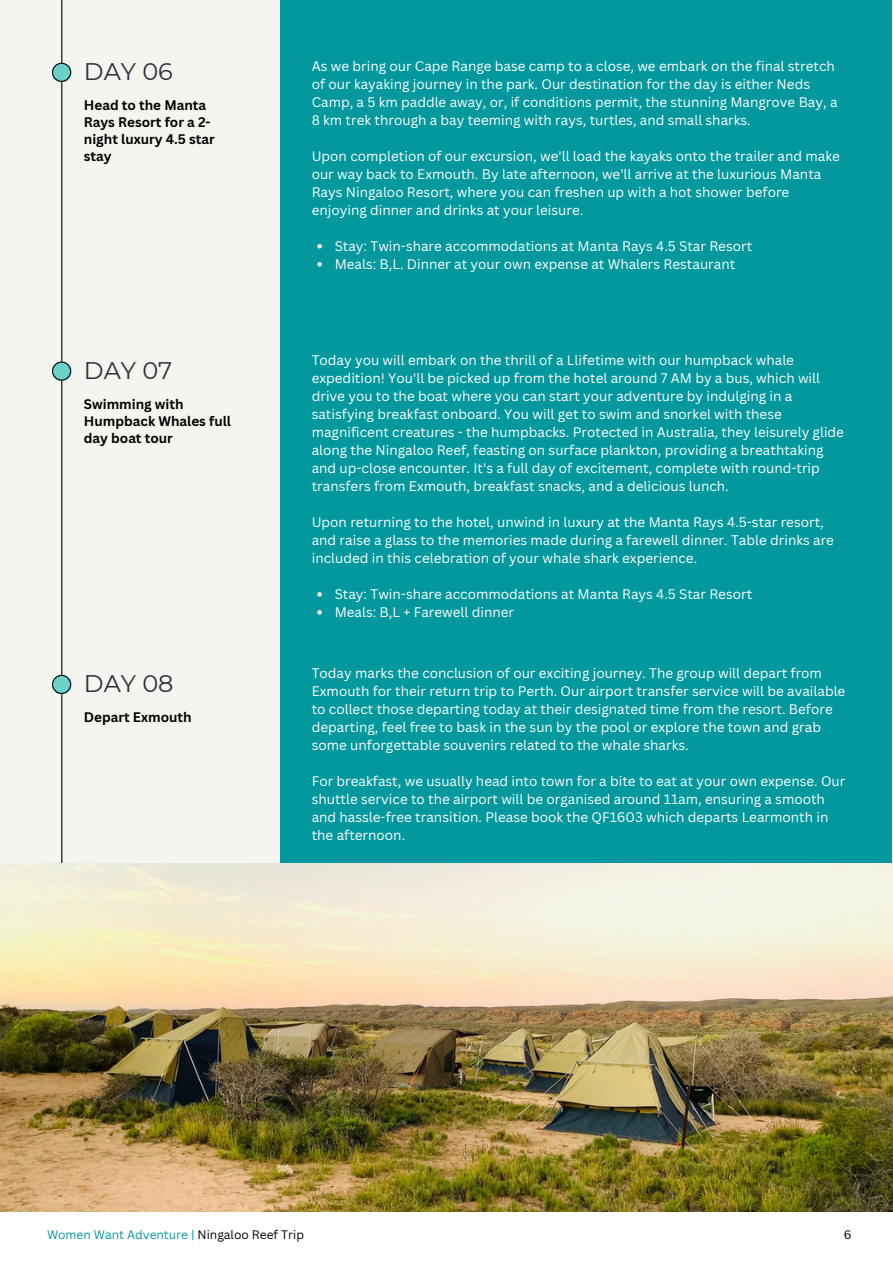
<style>
.page{position:relative;width:893px;height:1264px;background:#fff}
.page>*{position:absolute;margin:0;border:0;box-sizing:border-box;transform-origin:0 0}
.t1{font:24px "Montserrat";color:#2a2f3c}
.t2{font:13.5px/18px "Canva Sans";color:#fff}
.t3{font:700 13.5px/16.8px "Canva Sans";color:#000}
.t4{font:12px "Canva Sans";color:#03989e}
.t5{font:12px "Canva Sans";color:#000}
.s1{color:#000}
</style>
<div class="page">
<div style="left:0;top:0;width:280px;height:1211px;background:#f5f5ef"></div>
<hr style="left:61px;top:0;width:1px;height:863px;background:#000">
<svg style="left:52px;top:63px;width:19px;height:19px"></svg>
<div style="left:280px;top:0;width:612px;height:1211px;background:#03989e"></div>
<svg style="left:317px;top:244px;width:5px;height:4px"></svg>
<svg style="left:317px;top:262px;width:5px;height:4px"></svg>
<svg style="left:317px;top:592px;width:5px;height:4px"></svg>
<svg style="left:317px;top:610px;width:5px;height:4px"></svg>
<svg style="left:52px;top:361px;width:20px;height:20px"></svg>
<svg style="left:52px;top:361px;width:19px;height:19px"></svg>
<svg style="left:52px;top:675px;width:19px;height:19px"></svg>
<img style="left:0;top:863px;width:892px;height:347px">
<h1 class="t1" style="left:84px;top:57px;width:90px">DAY 06</h1>
<p class="t3" style="left:84px;top:96px;width:132px">Head to the Manta<br>Rays Resort for a 2- night luxury 4.5 star stay</p>
<h1 class="t1" style="left:84px;top:355px;width:90px">DAY 07</h1>
<p class="t3" style="left:84px;top:395px;width:149px">Swimming with<br>Humpback Whales full day boat tour</p>
<h1 class="t1" style="left:84px;top:668px;width:91px">DAY 08</h1>
<p class="t3" style="left:84px;top:708px;width:109px">Depart Exmouth</p>
<p class="t2" style="left:312px;top:57px;width:527px">As we bring our Cape Range base camp to a close, we embark on the final stretch of our kayaking journey in the park. Our destination for the day is either Neds Camp, a 5 km paddle away, or, if conditions permit, the stunning Mangrove Bay, a 8 km trek through a bay teeming with rays, turtles, and small sharks.</p>
<p class="t2" style="left:312px;top:146px;width:529px">Upon completion of our excursion, we'll load the kayaks onto the trailer and make our way back to Exmouth. By late afternoon, we'll arrive at the luxurious Manta Rays Ningaloo Resort, where you can freshen up with a hot shower before enjoying dinner and drinks at your leisure.</p>
<p class="t2" style="left:334px;top:236px;width:419px">Stay: Twin-share accommodations at Manta Rays 4.5 Star Resort<br>Meals: B,L. Dinner at your own expense at Whalers Restaurant</p>
<p class="t2" style="left:312px;top:351px;width:533px">Today you will embark on the thrill of a Llifetime with our humpback whale expedition! You'll be picked up from the hotel around 7 AM by a bus, which will drive you to the boat where you can start your adventure by indulging in a satisfying breakfast onboard. You will get to swim and snorkel with these magnificent creatures - the humpbacks. Protected in Australia, they leisurely glide along the Ningaloo Reef, feasting on surface plankton, providing a breathtaking and up-close encounter. It's a full day of excitement, complete with round-trip transfers from Exmouth, breakfast snacks, and a delicious lunch.</p>
<p class="t2" style="left:312px;top:512px;width:523px">Upon returning to the hotel, unwind in luxury at the Manta Rays 4.5-star resort, and raise a glass to the memories made during a farewell dinner. Table drinks are included in this celebration of your whale shark experience.</p>
<p class="t2" style="left:334px;top:584px;width:419px">Stay: Twin-share accommodations at Manta Rays 4.5 Star Resort<br>Meals: B,L + Farewell dinner</p>
<p class="t2" style="left:312px;top:664px;width:535px">Today marks the conclusion of our exciting journey. The group will depart from Exmouth for their return trip to Perth. Our airport transfer service will be available to collect those departing today at their designated time from the resort. Before departing, feel free to bask in the sun by the pool or explore the town and grab some unforgettable souvenirs related to the whale sharks.</p>
<p class="t2" style="left:312px;top:772px;width:535px">For breakfast, we usually head into town for a bite to eat at your own expense. Our shuttle service to the airport will be organised around 11am, ensuring a smooth and hassle-free transition. Please book the QF1603 which departs Learmonth in the afternoon.</p>
<p class="t4" style="left:47px;top:1225px;width:258px">Women Want Adventure | <span class="s1">Ningaloo Reef Trip</span></p>
<p class="t5" style="left:843px;top:1225px;width:9px">6</p>
</div>
